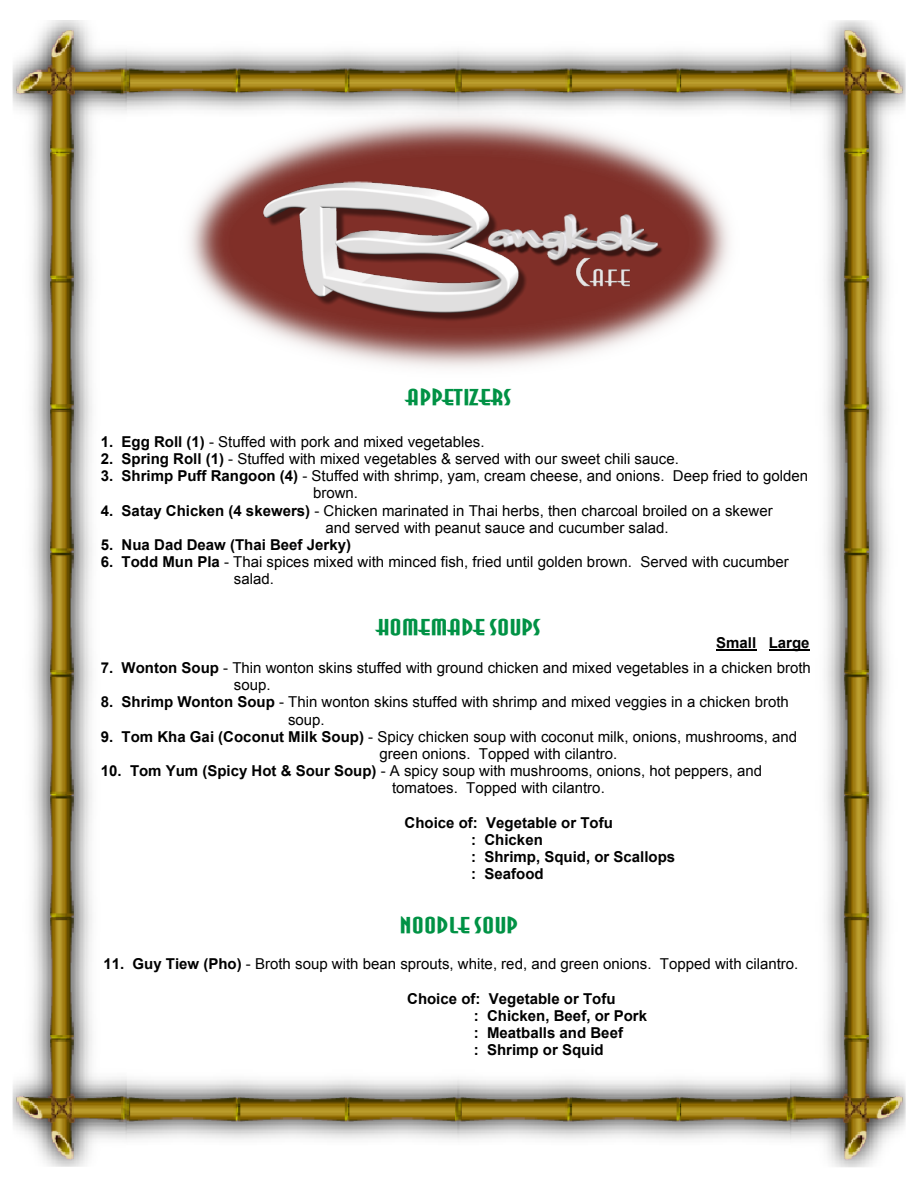
<style>
.page{position:relative;width:918px;height:1188px;background:#fff}
.page>*{position:absolute;margin:0;border:0;box-sizing:border-box;transform-origin:0 0}
.t1{font:700 21px "Asia Extended";color:#009245}
.t2{font:15px/17.2px "Arial";color:#000}
.t3{font:700 15px/17.2px "Arial";color:#000}
.s1{font-weight:700}
</style>
<div class="page">
<img style="left:12px;top:21px;width:893px;height:1146px">
<img style="left:264px;top:181px;width:402px;height:145px">
<h1 class="t1" style="left:406px;top:386px;width:107px">APPETIZERS</h1>
<p class="t2" style="left:101px;top:434px;width:385px"><span class="s1">1. Egg Roll (1)</span> - Stuffed with pork and mixed vegetables.</p>
<p class="t2" style="left:101px;top:452px;width:580px"><span class="s1">2. Spring Roll (1)</span> - Stuffed with mixed vegetables &amp; served with our sweet chili sauce.</p>
<p class="t2" style="left:313px;top:469px;width:497px;text-indent:-212px"><span class="s1">3. Shrimp Puff Rangoon (4)</span> - Stuffed with shrimp, yam, cream cheese, and onions. Deep fried to golden brown.</p>
<p class="t2" style="left:326px;top:503px;width:449px;text-indent:-225px"><span class="s1">4. Satay Chicken (4 skewers)</span> - Chicken marinated in Thai herbs, then charcoal broiled on a skewer and served with peanut sauce and cucumber salad.</p>
<p class="t3" style="left:101px;top:538px;width:252px">5. Nua Dad Deaw (Thai Beef Jerky)</p>
<p class="t2" style="left:234px;top:555px;width:556px;text-indent:-133px"><span class="s1">6. Todd Mun Pla</span> - Thai spices mixed with minced fish, fried until golden brown. Served with cucumber salad.</p>
<h1 class="t1" style="left:377px;top:616px;width:166px">HOMEMADE SOUPS</h1>
<p class="t2" style="left:234px;top:661px;width:578px;text-indent:-133px"><span class="s1">7. Wonton Soup</span> - Thin wonton skins stuffed with ground chicken and mixed vegetables in a chicken broth soup.</p>
<p class="t2" style="left:288px;top:695px;width:502px;text-indent:-187px"><span class="s1">8. Shrimp Wonton Soup</span> - Thin wonton skins stuffed with shrimp and mixed veggies in a chicken broth soup.</p>
<p class="t2" style="left:380px;top:729px;width:419px;text-indent:-279px"><span class="s1">9. Tom Kha Gai (Coconut Milk Soup)</span> - Spicy chicken soup with coconut milk, onions, mushrooms, and green onions. Topped with cilantro.</p>
<p class="t2" style="left:392px;top:764px;width:372px;text-indent:-291px"><span class="s1">10. Tom Yum (Spicy Hot &amp; Sour Soup)</span> - A spicy soup with mushrooms, onions, hot peppers, and tomatoes. Topped with cilantro.</p>
<p class="t3" style="left:471px;top:815px;width:206px;text-indent:-67px">Choice of: Vegetable or Tofu<br>: Chicken<br>: Shrimp, Squid, or Scallops : Seafood</p>
<p class="t3" style="left:716px;top:635px;width:95px">Small Large</p>
<h1 class="t1" style="left:400px;top:914px;width:120px">NOODLE SOUP</h1>
<p class="t2" style="left:103px;top:957px;width:697px"><span class="s1">11. Guy Tiew (Pho)</span> - Broth soup with bean sprouts, white, red, and green onions. Topped with cilantro.</p>
<p class="t3" style="left:474px;top:991px;width:175px;text-indent:-67px">Choice of: Vegetable or Tofu<br>: Chicken, Beef, or Pork : Meatballs and Beef<br>: Shrimp or Squid</p>
</div>
